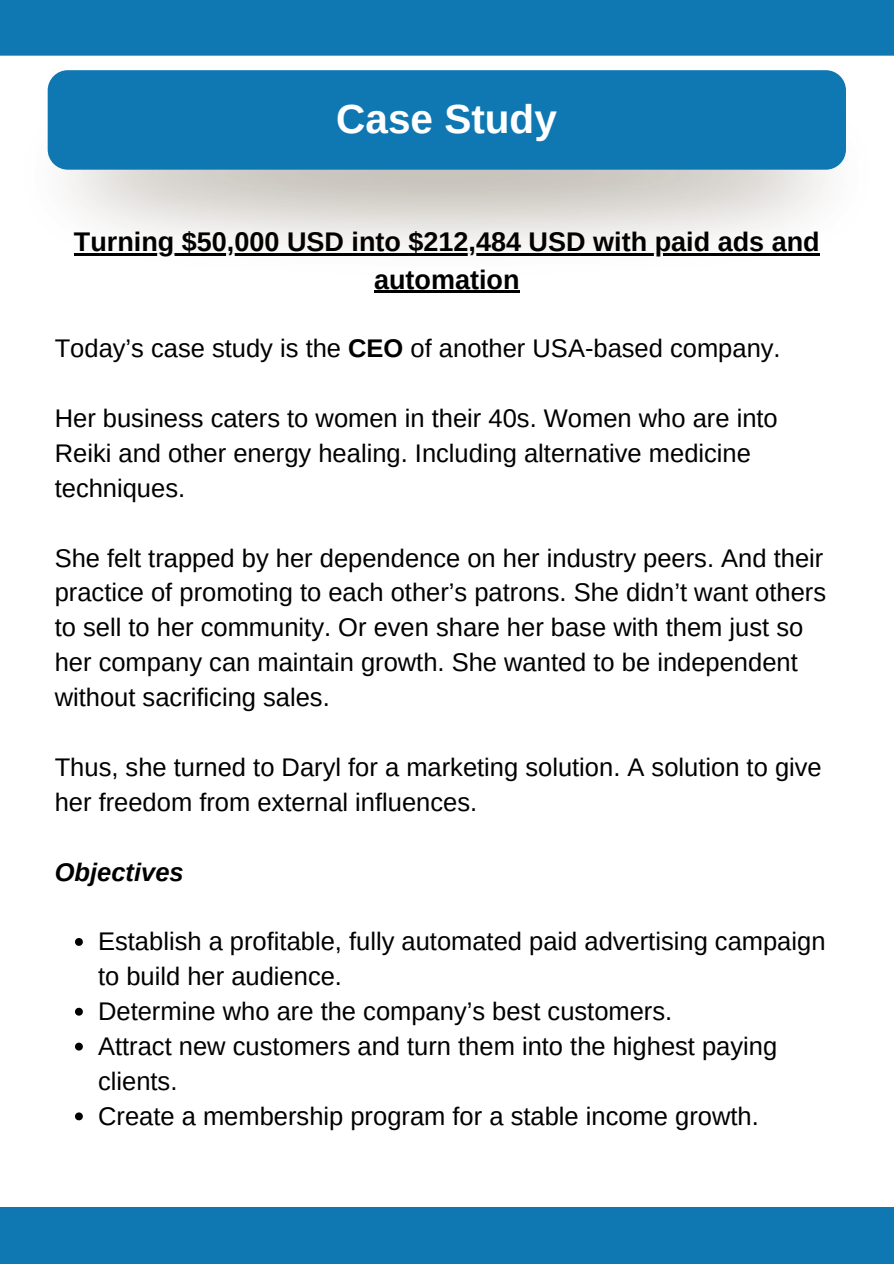
<style>
.page{position:relative;width:894px;height:1264px;background:#fff}
.page>*{position:absolute;margin:0;border:0;box-sizing:border-box;transform-origin:0 0}
.t1{font:700 40.5px "Arimo";color:#fff}
.t2{font:700 27px/37.2px "Arimo";color:#000;text-align:center}
.t3{font:25.5px/34.8px "Arimo";color:#000}
.t4{font:italic 700 25.5px "Arimo";color:#000}
.s1{font-weight:700}
</style>
<div class="page">
<div style="left:0;top:1206px;width:893px;height:57px;background:#0f78b2"></div>
<div style="left:0;top:0;width:893px;height:56px;background:#0f78b2"></div>
<hr style="left:374px;top:291px;width:145px;height:2px;background:#000">
<svg style="left:75px;top:938px;width:8px;height:7px"></svg>
<svg style="left:75px;top:1007px;width:8px;height:8px"></svg>
<svg style="left:75px;top:1042px;width:8px;height:8px"></svg>
<svg style="left:75px;top:1112px;width:8px;height:8px"></svg>
<img style="left:47px;top:70px;width:799px;height:186px">
<div style="left:48px;top:70px;width:797px;height:100px;background:#0f78b2;border-radius:20px"></div>
<p class="t1" style="left:336px;top:97px;width:222px">Case Study</p>
<p class="t2" style="left:74px;top:223px;width:747px">Turning $50,000 USD into $212,484 USD with paid ads and automation</p>
<h1 class="t3" style="left:55px;top:331px;width:727px">Today’s case study is the <span class="s1">CEO</span> of another USA-based company.</h1>
<h2 class="t3" style="left:55px;top:401px;width:724px">Her business caters to women in their 40s. Women who are into<br>Reiki and other energy healing. Including alternative medicine techniques.</h2>
<p class="t3" style="left:55px;top:540px;width:772px">She felt trapped by her dependence on her industry peers. And their practice of promoting to each other’s patrons. She didn’t want others to sell to her community. Or even share her base with them just so her company can maintain growth. She wanted to be independent without sacrificing sales.</p>
<p class="t3" style="left:55px;top:749px;width:768px">Thus, she turned to Daryl for a marketing solution. A solution to give her freedom from external influences.</p>
<p class="t4" style="left:55px;top:857px;width:130px">Objectives</p>
<p class="t3" style="left:98px;top:924px;width:728px">Establish a profitable, fully automated paid advertising campaign to build her audience.</p>
<h2 class="t3" style="left:98px;top:993px;width:575px">Determine who are the company’s best customers.</h2>
<p class="t3" style="left:98px;top:1028px;width:680px">Attract new customers and turn them into the highest paying clients.</p>
<p class="t3" style="left:98px;top:1098px;width:662px">Create a membership program for a stable income growth.</p>
</div>
